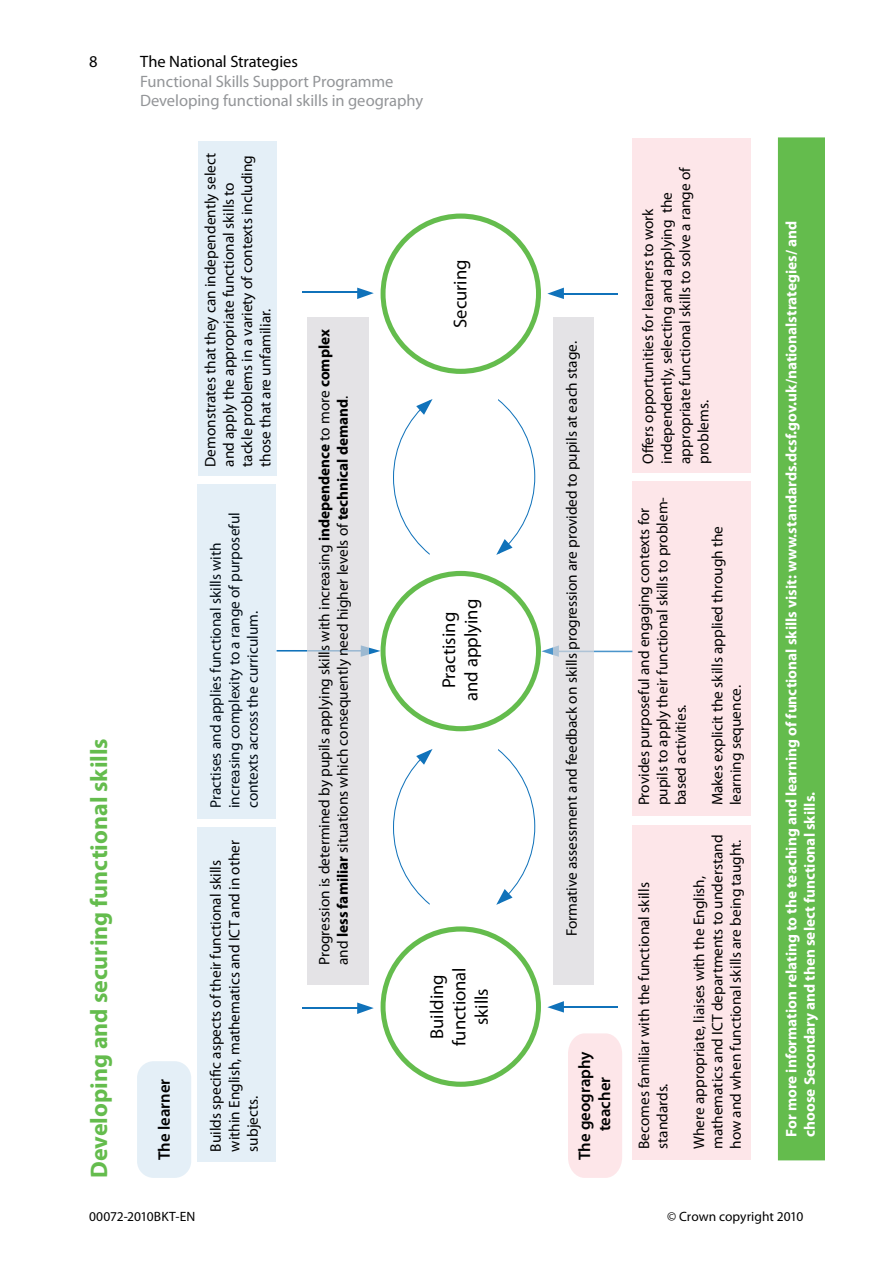
<style>
.page{position:relative;width:893px;height:1263px;background:#fff}
.page>*{position:absolute;margin:0;border:0;box-sizing:border-box;transform-origin:0 0}
.B_head{font:700 24px "Myriad Pro";color:#64bc4d}
.t1{font:18.6px/22.4px "Myriad Pro";color:#000;text-align:center}
.t2{font:600 16.65px/20px "Myriad Pro";color:#000;text-align:center}
.t3{font:16.5px/19.8px "Myriad Pro";letter-spacing:-.005em;color:#939598}
.t4{font:16.5px "Myriad Pro";letter-spacing:-.005em;color:#000}
.t5{font:15.3px/18.3px "Myriad Pro";color:#000}
.t6{font:700 15.3px/18.3px "Myriad Pro";color:#fff}
.t7{font:13.5px "Myriad Pro";letter-spacing:-.005em;color:#000}
.s1{font-weight:700}
</style>
<div class="page">
<hr style="left:558px;top:651px;width:74px;height:1px;background:#1072ba">
<hr style="left:277px;top:650px;width:84px;height:2px;background:#1072ba">
<div style="left:632px;top:825px;width:119px;height:335px;background:#fde6e9"></div>
<div style="left:632px;top:481px;width:119px;height:335px;background:#fde6e9"></div>
<div style="left:632px;top:138px;width:119px;height:335px;background:#fde6e9"></div>
<div style="left:198px;top:827px;width:78px;height:335px;background:#e4eff7"></div>
<div style="left:198px;top:141px;width:79px;height:335px;background:#e4eff7"></div>
<div style="left:779px;top:138px;width:46px;height:1022px;background:#64bc4d"></div>
<div style="left:778px;top:137px;width:47px;height:1023px;border:1px solid #64bc4d"></div>
<svg style="left:393px;top:399px;width:40px;height:156px"></svg>
<svg style="left:496px;top:399px;width:39px;height:156px"></svg>
<svg style="left:393px;top:749px;width:40px;height:156px"></svg>
<svg style="left:496px;top:749px;width:39px;height:156px"></svg>
<svg style="left:369px;top:570px;width:184px;height:162px"></svg>
<div style="left:553px;top:317px;width:41px;height:668px;background:#e4e3e6"></div>
<hr style="left:562px;top:293px;width:55px;height:1px;background:#1072ba">
<div style="left:308px;top:317px;width:61px;height:668px;background:#e4e3e6"></div>
<svg style="left:357px;top:213px;width:207px;height:161px"></svg>
<svg style="left:357px;top:926px;width:265px;height:252px"></svg>
<hr style="left:302px;top:1008px;width:55px;height:1px;background:#1072ba">
<hr style="left:302px;top:292px;width:55px;height:1px;background:#1072ba">
<div style="left:137px;top:1061px;width:54px;height:117px;background:#e4eff7;border-radius:17px"></div>
<div style="left:198px;top:484px;width:78px;height:334px;background:#e4eff7"></div>
<p class="t4" style="left:89px;top:51px;width:10px">8</p>
<p class="t4" style="left:140px;top:51px;width:159px">The National Strategies</p>
<p class="t3" style="left:140px;top:71px;width:285px">Functional Skills Support Programme<br>Developing functional skills in geography</p>
<p class="B_head" style="left:84px;top:1178px;width:441px;rotate:-90deg">Developing and securing functional skills</p>
<p class="t2" style="left:154px;top:1160px;width:83px;rotate:-90deg">The learner</p>
<p class="t5" style="left:201px;top:467px;width:315px;rotate:-90deg">Demonstrates that they can independently select and apply the appropriate functional skills to tackle problems in a variety of contexts including those that are unfamiliar.</p>
<p class="t5" style="left:206px;top:808px;width:297px;rotate:-90deg">Practises and applies functional skills with increasing complexity to a range of purposeful contexts across the curriculum.</p>
<p class="t5" style="left:206px;top:1151px;width:313px;rotate:-90deg">Builds speci c aspects of their functional skills within English, mathematics and ICT and in other subjects.</p>
<p class="t5" style="left:315px;top:965px;width:637px;rotate:-90deg">Progression is determined by pupils applying skills with increasing <span class="s1">independence</span> to more <span class="s1">complex </span>and <span class="s1">less familiar</span> situations which consequently need higher levels of <span class="s1">technical demand</span>.</p>
<p class="t1" style="left:449px;top:328px;width:70px;rotate:-90deg">Securing</p>
<p class="t1" style="left:437px;top:701px;width:103px;rotate:-90deg">Practising and applying</p>
<p class="t1" style="left:425px;top:1046px;width:80px;rotate:-90deg">Building functional skills</p>
<p class="t5" style="left:562px;top:936px;width:597px;rotate:-90deg">Formative assessment and feedback on skills progression are provided to pupils at each stage.</p>
<p class="t2" style="left:574px;top:1160px;width:110px;rotate:-90deg">The geography teacher</p>
<p class="t5" style="left:639px;top:464px;width:299px;rotate:-90deg">O ers opportunities for learners to work independently, selecting and applying the appropriate functional skills to solve a range of problems.</p>
<p class="t5" style="left:635px;top:805px;width:310px;rotate:-90deg">Provides purposeful and engaging contexts for pupils to apply their functional skills to problem&shy;based activities.</p>
<p class="t5" style="left:708px;top:805px;width:281px;rotate:-90deg">Makes explicit the skills applied through the learning sequence.</p>
<p class="t5" style="left:635px;top:1149px;width:268px;rotate:-90deg">Becomes familiar with the functional skills standards.</p>
<p class="t5" style="left:690px;top:1149px;width:316px;rotate:-90deg">Where appropriate, liaises with the English, mathematics and ICT departments to understand how and when functional skills are being taught.</p>
<p class="t6" style="left:782px;top:1137px;width:917px;rotate:-90deg">For more information relating to the teaching and learning of functional skills visit: www.standards.dcsf.gov.uk/nationalstrategies/ and choose Secondary and then select functional skills.</p>
<p class="t7" style="left:89px;top:1208px;width:108px">00072-2010BKT-EN</p>
<p class="t7" style="left:667px;top:1208px;width:138px">© Crown copyright 2010</p>
</div>
